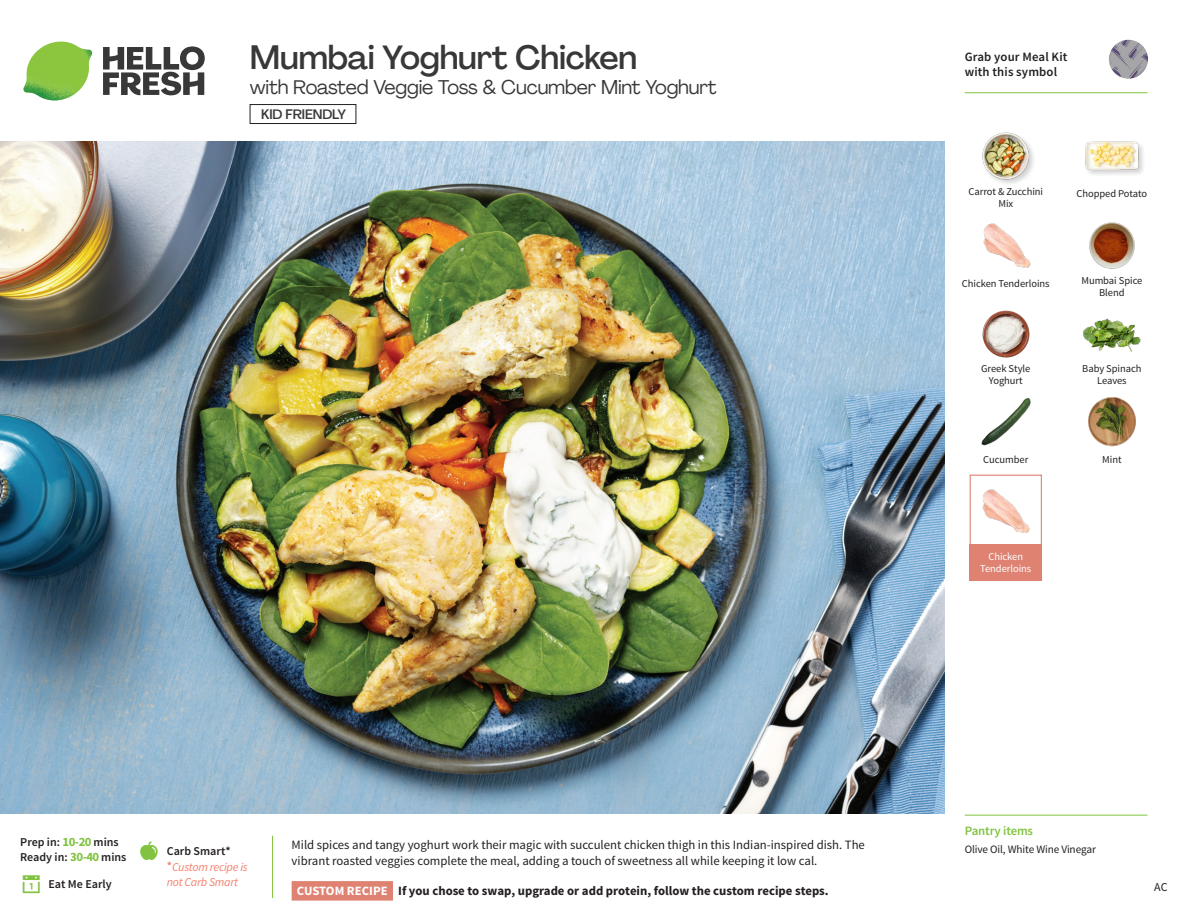
<style>
.page{position:relative;width:1188px;height:918px;background:#fff}
.page>*{position:absolute;margin:0;border:0;box-sizing:border-box;transform-origin:0 0}
._15_Titel_UK{font:500 33px "Agrandir";letter-spacing:-.01em;color:#383839}
._15_Titel_UK-2{font:19.5px "Agrandir";letter-spacing:-.01em;color:#383839}
.t1{font:500 13.5px "Agrandir";letter-spacing:-.01em;color:#383839}
.Step_6_Text_AU{font:12.75px/16.5px "Source Sans Pro";color:#231f20}
.Step_6_Text_AU-2{font:700 12.75px "Source Sans Pro";color:#231f20}
.t2{font:600 12.75px/15px "Source Sans Pro";letter-spacing:.01em;color:#231f20}
._04_Headers_Front{font:600 12.75px "Source Sans Pro";letter-spacing:-.01em;color:#81c340}
._04_Intro{font:600 12px "Source Sans Pro";color:#231f20}
._04_Intro-2{font:italic 12px/14.4px "Source Sans Pro";letter-spacing:-.02em;color:#f4806e}
.t3{font:12px "Source Sans Pro";color:#231f20}
._05_Pantry{font:11.25px "Source Sans Pro";letter-spacing:-.01em;color:#231f20}
._18_FRONT_ingredients{font:10.5px/12px "Source Sans Pro";letter-spacing:-.005em;color:#231f20;text-align:center}
._18_FRONT_ingredients-2{font:10.5px/12px "Source Sans Pro";letter-spacing:-.005em;color:#fff;text-align:center}
.s1{font-weight:700;font-size:12.75px;color:#81c340}
.s2{font-weight:600;font-style:normal}
.s3{color:#fff}
</style>
<div class="page">
<svg style="left:103px;top:46px;width:102px;height:49px"></svg>
<img style="left:23px;top:42px;width:69px;height:59px">
<svg style="left:272px;top:835px;width:121px;height:66px"></svg>
<img style="left:0;top:142px;width:945px;height:672px">
<div style="left:250px;top:104px;width:106px;height:20px;border:1px solid #231f20"></div>
<svg style="left:1091px;top:39px;width:57px;height:55px"></svg>
<img style="left:1083px;top:318px;width:58px;height:34px">
<img style="left:1088px;top:397px;width:48px;height:50px">
<img style="left:981px;top:398px;width:50px;height:48px">
<img style="left:982px;top:310px;width:48px;height:48px">
<img style="left:983px;top:223px;width:48px;height:45px">
<img style="left:1089px;top:222px;width:46px;height:47px">
<img style="left:982px;top:132px;width:52px;height:52px">
<div style="left:1084px;top:140px;width:62px;height:38px;background:#231f20;opacity:.2"></div>
<img style="left:1084px;top:140px;width:57px;height:38px">
<div style="left:970px;top:475px;width:72px;height:72px;border:1px solid #df8272"></div>
<div style="left:970px;top:544px;width:72px;height:37px;background:#df8272"></div>
<img style="left:982px;top:489px;width:48px;height:44px">
<hr style="left:965px;top:815px;width:183px;height:1px;background:#81c340">
<hr style="left:965px;top:92px;width:183px;height:1px;background:#81c340">
<p class="_15_Titel_UK" style="left:250px;top:37px;width:389px">Mumbai Yoghurt Chicken</p>
<p class="_15_Titel_UK-2" style="left:250px;top:75px;width:468px">with Roasted Veggie Toss &amp; Cucumber Mint Yoghurt</p>
<p class="t1" style="left:261px;top:106px;width:86px">KID FRIENDLY</p>
<p class="t2" style="left:965px;top:50px;width:104px">Grab your Meal Kit with this symbol</p>
<p class="_18_FRONT_ingredients" style="left:969px;top:186px;width:76px">Carrot &amp; Zucchini</p>
<p class="_18_FRONT_ingredients" style="left:1076px;top:188px;width:72px">Chopped Potato</p>
<p class="_18_FRONT_ingredients" style="left:998px;top:198px;width:16px">Mix</p>
<p class="_18_FRONT_ingredients" style="left:962px;top:277px;width:89px">Chicken Tenderloins</p>
<p class="_18_FRONT_ingredients" style="left:1081px;top:275px;width:62px">Mumbai Spice<br>Blend</p>
<p class="_18_FRONT_ingredients" style="left:981px;top:363px;width:51px">Greek Style<br>Yoghurt</p>
<p class="_18_FRONT_ingredients" style="left:1082px;top:363px;width:61px">Baby Spinach<br>Leaves</p>
<p class="_18_FRONT_ingredients" style="left:983px;top:453px;width:47px">Cucumber</p>
<p class="_18_FRONT_ingredients" style="left:1102px;top:453px;width:21px">Mint</p>
<p class="_18_FRONT_ingredients-2" style="left:980px;top:551px;width:53px">Chicken<br>Tenderloins</p>
<p class="_04_Intro" style="left:20px;top:835px;width:100px">Prep in: <span class="s1">10-20</span> mins</p>
<p class="_04_Intro" style="left:20px;top:850px;width:108px">Ready in: <span class="s1">30-40</span> mins</p>
<p class="_04_Intro" style="left:48px;top:876px;width:65px">Eat Me Early</p>
<p class="_04_Intro" style="left:167px;top:843px;width:65px">Carb Smart*</p>
<p class="_04_Intro-2" style="left:167px;top:860px;width:83px"><span class="s2">*</span>Custom recipe is not Carb Smart</p>
<p class="Step_6_Text_AU" style="left:292px;top:837px;width:575px">Mild spices and tangy yoghurt work their magic with succulent chicken thigh in this Indian-inspired dish. The vibrant roasted veggies complete the meal, adding a touch of sweetness all while keeping it low cal.</p>
<p class="Step_6_Text_AU-2" style="left:297px;top:882px;width:533px"><span class="s3">CUSTOM RECIPE</span> If you chose to swap, upgrade or add protein, follow the custom recipe steps.</p>
<p class="_04_Headers_Front" style="left:965px;top:822px;width:70px">Pantry items</p>
<p class="_05_Pantry" style="left:965px;top:842px;width:133px">Olive Oil, White Wine Vinegar</p>
<p class="t3" style="left:1154px;top:879px;width:15px">AC</p>
</div>
